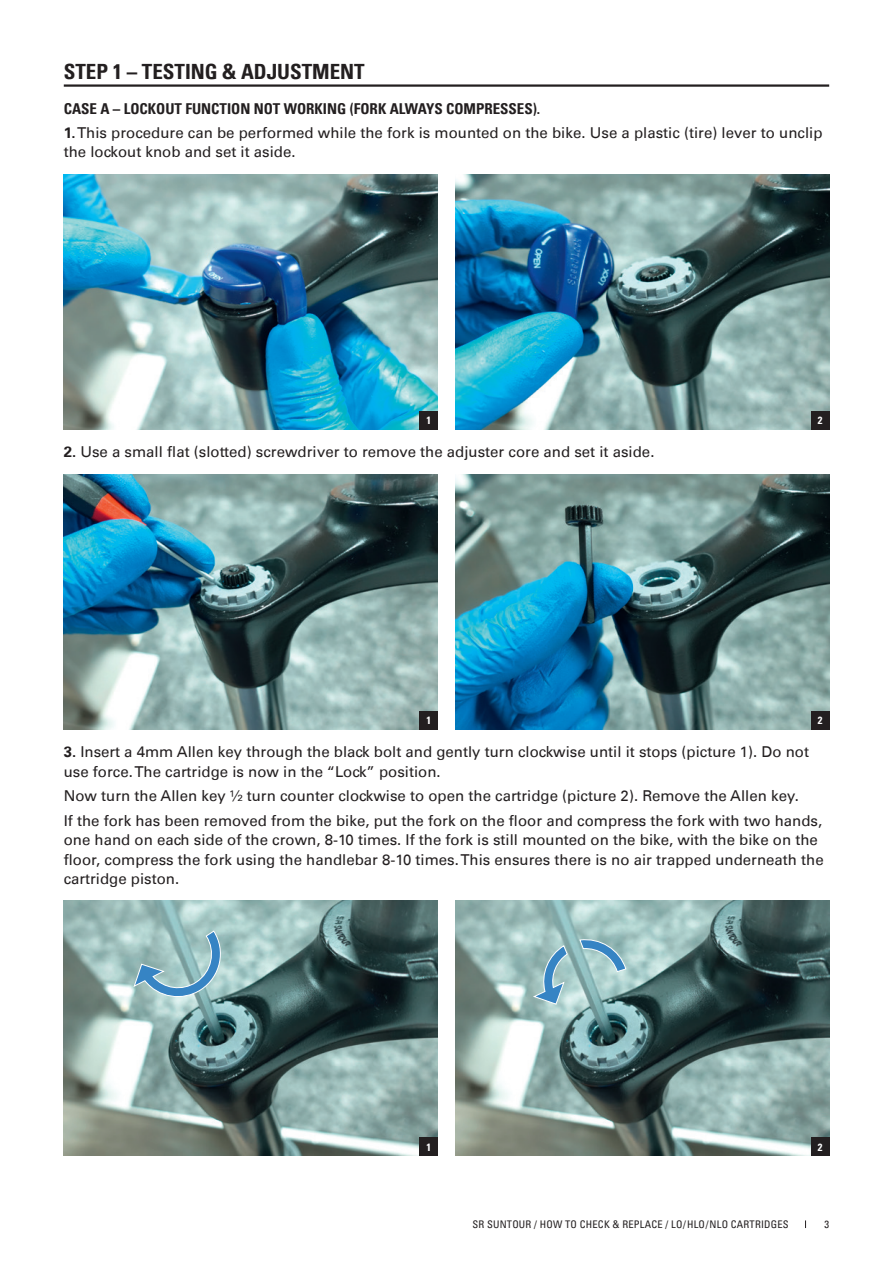
<style>
.page{position:relative;width:893px;height:1263px;background:#fff}
.page>*{position:absolute;margin:0;border:0;box-sizing:border-box;transform-origin:0 0}
.t1{font:700 condensed 21px "Univers LT";color:#231f20}
.t2{font:15px/19.2px "Univers LT";color:#231f20}
.t3{font:700 condensed 15px "Univers LT";color:#231f20}
.t4{font:condensed 10.5px "Univers LT";letter-spacing:.02em;color:#231f20}
.t5{font:700 condensed 10.5px "Univers LT";color:#fff}
.s1{font-weight:700}
</style>
<div class="page">
<img style="left:64px;top:901px;width:374px;height:255px">
<img style="left:455px;top:901px;width:374px;height:255px">
<div style="left:420px;top:1138px;width:18px;height:18px;background:#231f20"></div>
<div style="left:811px;top:1138px;width:18px;height:18px;background:#231f20"></div>
<svg style="left:133px;top:930px;width:93px;height:72px;background:#91bac3"></svg>
<svg style="left:532px;top:944px;width:36px;height:61px;background:#8ab5c4"></svg>
<svg style="left:579px;top:937px;width:48px;height:36px;background:#8ebac7"></svg>
<hr style="left:64px;top:84px;width:765px;height:3px;background:#231f20">
<img style="left:64px;top:174px;width:374px;height:256px">
<img style="left:64px;top:474px;width:374px;height:256px">
<img style="left:455px;top:474px;width:374px;height:256px">
<div style="left:420px;top:411px;width:18px;height:19px;background:#231f20"></div>
<div style="left:420px;top:711px;width:18px;height:19px;background:#231f20"></div>
<div style="left:811px;top:711px;width:18px;height:19px;background:#231f20"></div>
<img style="left:455px;top:174px;width:374px;height:256px">
<div style="left:811px;top:412px;width:18px;height:18px;background:#231f20"></div>
<h1 class="t1" style="left:64px;top:59px;width:303px">STEP 1 – TESTING &amp; ADJUSTMENT</h1>
<p class="t3" style="left:64px;top:99px;width:478px">CASE A – LOCKOUT FUNCTION NOT WORKING (FORK ALWAYS COMPRESSES).</p>
<p class="t2" style="left:64px;top:123px;width:760px"><span class="s1">1.</span> This procedure can be performed while the fork is mounted on the bike. Use a plastic (tire) lever to unclip the lockout knob and set it aside.</p>
<p class="t5" style="left:427px;top:414px;width:6px">1</p>
<p class="t2" style="left:64px;top:443px;width:592px"><span class="s1">2.</span> Use a small flat (slotted) screwdriver to remove the adjuster core and set it aside.</p>
<p class="t5" style="left:818px;top:414px;width:6px">2</p>
<p class="t5" style="left:427px;top:714px;width:6px">1</p>
<p class="t5" style="left:818px;top:714px;width:6px">2</p>
<p class="t2" style="left:64px;top:743px;width:747px"><span class="s1">3.</span> Insert a 4mm Allen key through the black bolt and gently turn clockwise until it stops (picture 1). Do not use force. The cartridge is now in the “Lock” position.</p>
<p class="t2" style="left:64px;top:784px;width:760px;line-height:24.8px">Now turn the Allen key ½ turn counter clockwise to open the cartridge (picture 2). Remove the Allen key.<br>If the fork has been removed from the bike, put the fork on the floor and compress the fork with two hands,</p>
<p class="t2" style="left:64px;top:830px;width:761px">one hand on each side of the crown, 8-10 times. If the fork is still mounted on the bike, with the bike on the floor, compress the fork using the handlebar 8-10 times. This ensures there is no air trapped underneath the cartridge piston.</p>
<p class="t5" style="left:427px;top:1140px;width:6px">1</p>
<p class="t5" style="left:818px;top:1140px;width:6px">2</p>
<p class="t4" style="left:472px;top:1217px;width:318px">SR SUNTOUR / HOW TO CHECK &amp; REPLACE / LO/HLO/NLO CARTRIDGES</p>
<p class="t4" style="left:824px;top:1218px;width:6px">3</p>
</div>
